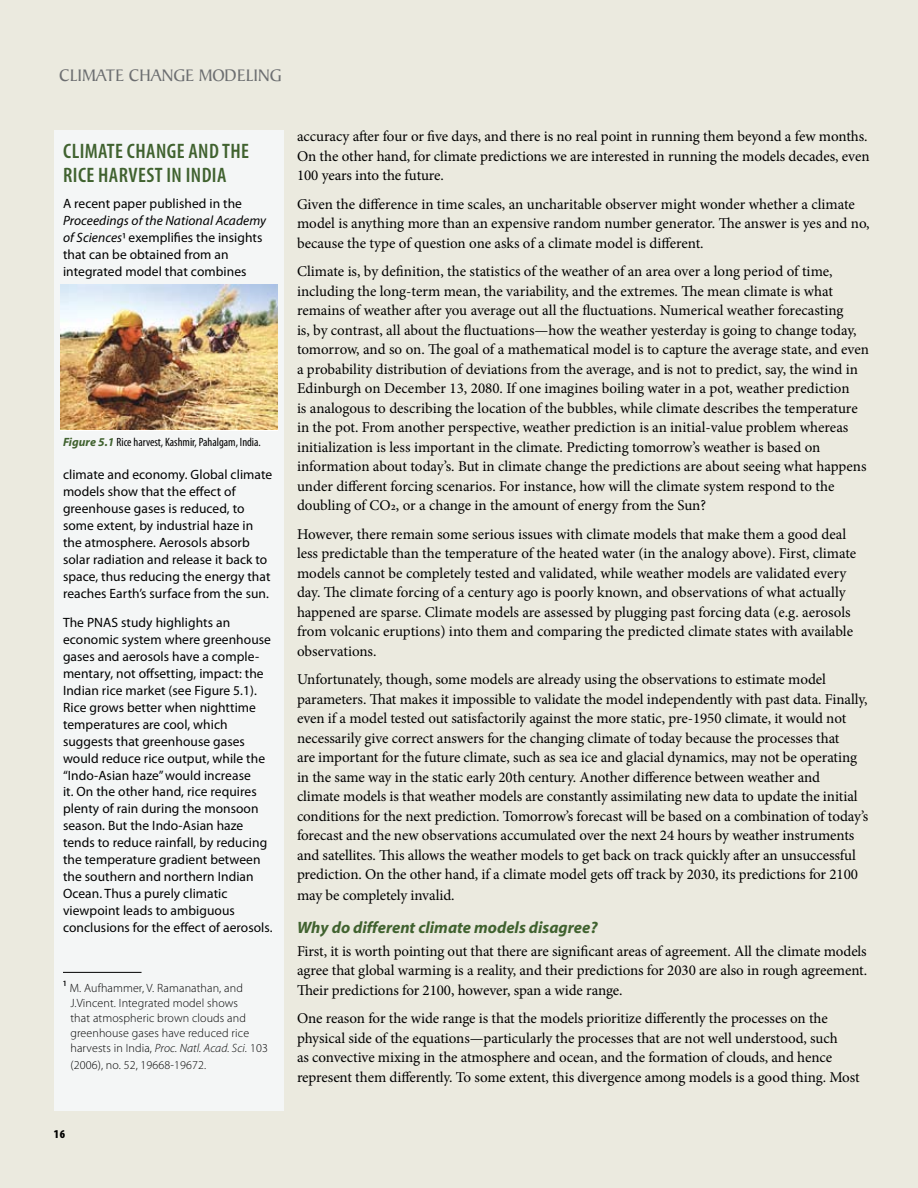
<style>
.page{position:relative;width:918px;height:1188px;background:#ebeadf}
.page>*{position:absolute;margin:0;border:0;box-sizing:border-box;transform-origin:0 0}
.t1{font:600 condensed 21px/24px "Myriad Pro";letter-spacing:.02em;color:#40622f}
.t2{font:18px "Baker Signet";color:#6d6f71}
.t3{font:italic 700 16.5px "Myriad";color:#40622f}
.t4{font:15px/19.5px "Minion Pro";letter-spacing:-.005em;color:#000}
.t5{font:13.5px/17px "Myriad Pro";letter-spacing:.005em;color:#000}
.t6{font:300 12px/15px "Myriad Pro";letter-spacing:.01em;color:#000}
.t7{font:condensed 12px "Myriad Pro";color:#000}
.t8{font:900 condensed 12px "Myriad Pro";color:#000}
.s1{font-style:italic}
.s2{font-weight:700;font-style:italic;font-stretch:normal;color:#40622f}
.s3{font-weight:400;font-size:13.5px}
</style>
<div class="page">
<div style="left:54px;top:130px;width:230px;height:981px;background:#f4f6f6"></div>
<img style="left:60px;top:284px;width:217px;height:146px">
<hr style="left:63px;top:972px;width:79px;height:1px;background:#000">
<p class="t2" style="left:59px;top:65px;width:82px">CLIMATE CHANG</p>
<p class="t2" style="left:186px;top:65px;width:98px">E MODELING</p>
<h1 class="t1" style="left:63px;top:139px;width:187px">CLIMATE CHANGE AND THE<br>RICE HARVEST IN INDIA</h1>
<p class="t5" style="left:63px;top:195px;width:181px">A recent paper published in the</p>
<p class="t5" style="left:63px;top:212px;width:205px"><span class="s1">Proceedings of the National Academy of Sciences</span>1 exemplifies the insights that can be obtained from an integrated model that combines</p>
<p class="t7" style="left:63px;top:435px;width:199px"><span class="s2">Figure 5.1</span> Rice harvest, Kashmir, Pahalgam, India.</p>
<p class="t5" style="left:63px;top:466px;width:211px">climate and economy. Global climate models show that the effect of greenhouse gases is reduced, to some extent, by industrial haze in the atmosphere. Aerosols absorb solar radiation and release it back to space, thus reducing the energy that reaches Earth’s surface from the sun.</p>
<p class="t5" style="left:63px;top:614px;width:211px">The PNAS study highlights an economic system where greenhouse gases and aerosols have a comple&shy;mentary, not offsetting, impact: the Indian rice market (see Figure 5.1).<br>Rice grows better when nighttime temperatures are cool, which suggests that greenhouse gases would reduce rice output, while the “Indo-Asian haze” would increase<br>it. On the other hand, rice requires plenty of rain during the monsoon season. But the Indo-Asian haze tends to reduce rainfall, by reducing the temperature gradient between the southern and northern Indian Ocean. Thus a purely climatic viewpoint leads to ambiguous conclusions for the effect of aerosols.</p>
<p class="t6" style="left:70px;top:980px;width:199px;text-indent:-8px"><span class="s3">¹</span> M. Aufhammer, V. Ramanathan, and J.Vincent. Integrated model shows<br>that atmospheric brown clouds and greenhouse gases have reduced rice harvests in India, <span class="s1">Proc. Natl. Acad. Sci.</span> 103</p>
<p class="t6" style="left:70px;top:1057px;width:137px">(2006), no. 52, 19668-19672.</p>
<p class="t8" style="left:54px;top:1127px;width:12px">16</p>
<p class="t4" style="left:297px;top:127px;width:574px">accuracy after four or five days, and there is no real point in running them beyond a few months.<br>On the other hand, for climate predictions we are interested in running the models decades, even<br>100 years into the future.</p>
<p class="t4" style="left:297px;top:194px;width:574px">Given the difference in time scales, an uncharitable observer might wonder whether a climate model is anything more than an expensive random number generator. The answer is yes and no, because the type of question one asks of a climate model is different.</p>
<p class="t4" style="left:297px;top:262px;width:574px">Climate is, by definition, the statistics of the weather of an area over a long period of time, including the long-term mean, the variability, and the extremes. The mean climate is what remains of weather after you average out all the fluctuations. Numerical weather forecasting<br>is, by contrast, all about the fluctuations—how the weather yesterday is going to change today, tomorrow, and so on. The goal of a mathematical model is to capture the average state, and even a probability distribution of deviations from the average, and is not to predict, say, the wind in Edinburgh on December 13, 2080. If one imagines boiling water in a pot, weather prediction<br>is analogous to describing the location of the bubbles, while climate describes the temperature in the pot. From another perspective, weather prediction is an initial-value problem whereas initialization is less important in the climate. Predicting tomorrow’s weather is based on information about today’s. But in climate change the predictions are about seeing what happens under different forcing scenarios. For instance, how will the climate system respond to the doubling of CO2, or a change in the amount of energy from the Sun?</p>
<p class="t4" style="left:297px;top:524px;width:561px">However, there remain some serious issues with climate models that make them a good deal less predictable than the temperature of the heated water (in the analogy above). First, climate models cannot be completely tested and validated, while weather models are validated every day. The climate forcing of a century ago is poorly known, and observations of what actually happened are sparse. Climate models are assessed by plugging past forcing data (e.g. aerosols from volcanic eruptions) into them and comparing the predicted climate states with available observations.</p>
<p class="t4" style="left:297px;top:670px;width:573px">Unfortunately, though, some models are already using the observations to estimate model parameters. That makes it impossible to validate the model independently with past data. Finally, even if a model tested out satisfactorily against the more static, pre-1950 climate, it would not necessarily give correct answers for the changing climate of today because the processes that<br>are important for the future climate, such as sea ice and glacial dynamics, may not be operating in the same way in the static early 20th century. Another difference between weather and<br>climate models is that weather models are constantly assimilating new data to update the initial conditions for the next prediction. Tomorrow’s forecast will be based on a combination of today’s forecast and the new observations accumulated over the next 24 hours by weather instruments and satellites. This allows the weather models to get back on track quickly after an unsuccessful prediction. On the other hand, if a climate model gets off track by 2030, its predictions for 2100 may be completely invalid.</p>
<p class="t3" style="left:297px;top:919px;width:302px">Why do different climate models disagree?</p>
<p class="t4" style="left:297px;top:941px;width:572px;text-align:justify">First, it is worth pointing out that there are significant areas of agreement. All the climate models agree that global warming is a reality, and their predictions for 2030 are also in rough agreement.<br>Their predictions for 2100, however, span a wide range.</p>
<p class="t4" style="left:297px;top:1009px;width:564px">One reason for the wide range is that the models prioritize differently the processes on the physical side of the equations—particularly the processes that are not well understood, such<br>as convective mixing in the atmosphere and ocean, and the formation of clouds, and hence represent them differently. To some extent, this divergence among models is a good thing. Most</p>
</div>
